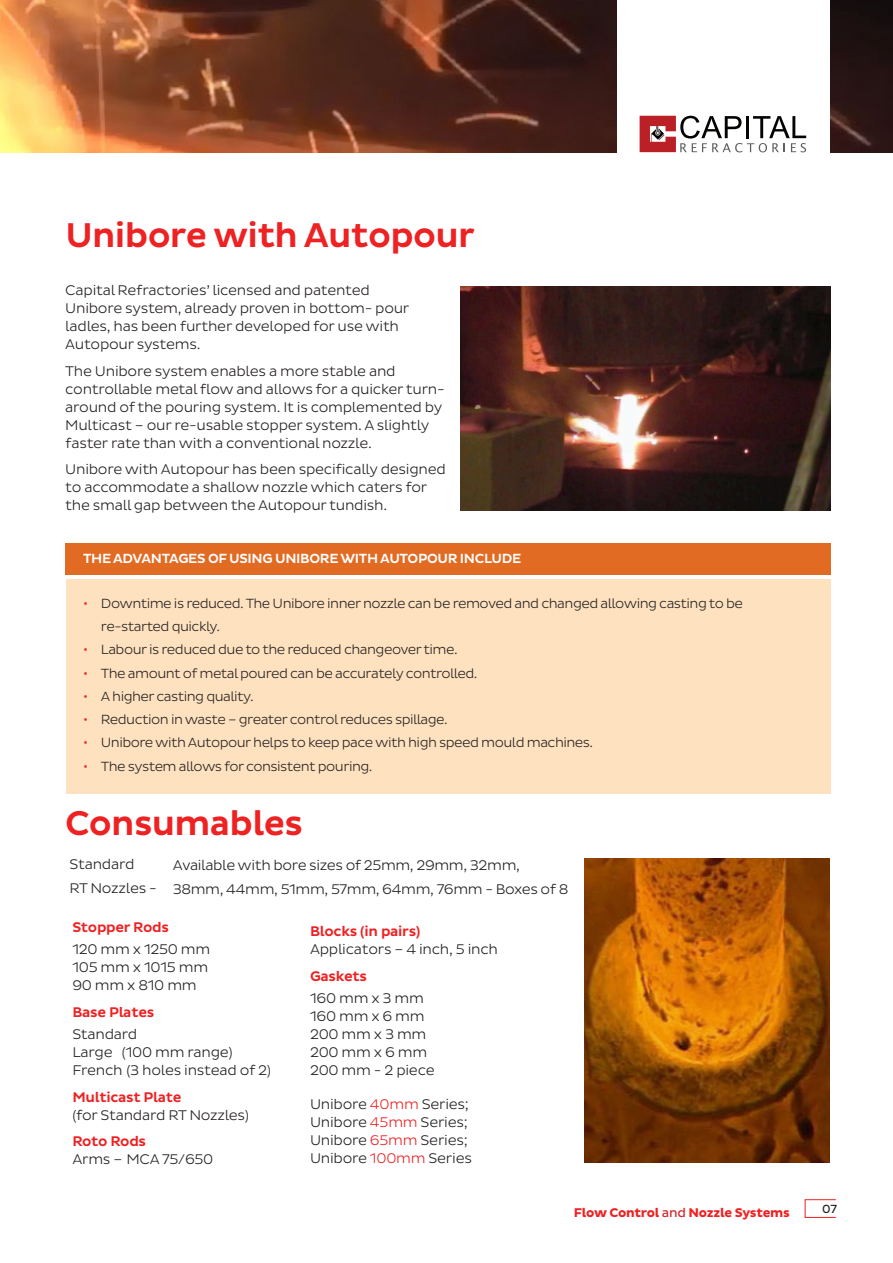
<style>
.page{position:relative;width:893px;height:1263px;background:#fff}
.page>*{position:absolute;margin:0;border:0;box-sizing:border-box;transform-origin:0 0}
.t1{font:500 34.95px "Pluto Sans";letter-spacing:-.02em;color:#ee2123}
.t2{font:300 14.25px/18px "Pluto Sans";letter-spacing:-.02em;color:#231f20}
.t3{font:500 14.25px "Pluto Sans";letter-spacing:-.02em;color:#ee2123}
.t4{font:300 13.5px/23.2px "Pluto Sans";letter-spacing:-.04em;color:#282323}
.t5{font:500 13.5px "Pluto Sans";letter-spacing:-.025em;color:#fff}
.t6{font:700 12.9px "Pluto Sans";letter-spacing:-.02em;color:#ee2123}
.t7{font:12px "Pluto Sans";color:#231f20}
.s1{font-size:15px;color:#ee2123}
.s2{font-weight:500;color:#ee2123}
.s3{color:#ee2123}
.s4{font-weight:400;color:#d1232a}
</style>
<div class="page">
<div style="left:805px;top:1199px;width:31px;height:19px;border:1px solid #ee2123"></div>
<img style="left:461px;top:287px;width:370px;height:224px">
<div style="left:65px;top:543px;width:766px;height:32px;background:#e26b24"></div>
<div style="left:66px;top:579px;width:765px;height:215px;background:#fee1bf"></div>
<img style="left:585px;top:859px;width:244px;height:304px">
<img style="left:0;top:0;width:893px;height:152px">
<div style="left:617px;top:0;width:212px;height:159px;background:#fff"></div>
<svg style="left:640px;top:116px;width:166px;height:36px"></svg>
<p class="t1" style="left:66px;top:216px;width:411px">Unibore with Autopour</p>
<p class="t2" style="left:65px;top:281px;width:346px">Capital Refractories’ licensed and patented Unibore system, already proven in bottom- pour ladles, has been further developed for use with Autopour systems.</p>
<p class="t2" style="left:65px;top:362px;width:381px">The Unibore system enables a more stable and controllable metal flow and allows for a quicker turn&shy;around of the pouring system. It is complemented by Multicast – our re-usable stopper system. A slightly faster rate than with a conventional nozzle.</p>
<p class="t2" style="left:65px;top:460px;width:382px">Unibore with Autopour has been specifically designed to accommodate a shallow nozzle which caters for the small gap between the Autopour tundish.</p>
<p class="t5" style="left:83px;top:551px;width:440px">THE ADVANTAGES OF USING UNIBORE WITH AUTOPOUR INCLUDE</p>
<p class="t4" style="left:101px;top:592px;width:644px;text-indent:-18px"><span class="s1">•</span> Downtime is reduced. The Unibore inner nozzle can be removed and changed allowing casting to be re-started quickly.</p>
<p class="t4" style="left:83px;top:638px;width:376px"><span class="s1">•</span> Labour is reduced due to the reduced changeover time.</p>
<p class="t4" style="left:83px;top:661px;width:396px"><span class="s1">•</span> The amount of metal poured can be accurately controlled.</p>
<p class="t4" style="left:83px;top:685px;width:172px"><span class="s1">•</span> A higher casting quality.</p>
<p class="t4" style="left:83px;top:708px;width:366px"><span class="s1">•</span> Reduction in waste – greater control reduces spillage.</p>
<p class="t4" style="left:83px;top:731px;width:512px"><span class="s1">•</span> Unibore with Autopour helps to keep pace with high speed mould machines.</p>
<p class="t4" style="left:83px;top:754px;width:291px"><span class="s1">•</span> The system allows for consistent pouring.</p>
<p class="t1" style="left:65px;top:803px;width:239px">Consumables</p>
<p class="t2" style="left:173px;top:853px;width:397px;line-height:24px">Available with bore sizes of 25mm, 29mm, 32mm,<br>38mm, 44mm, 51mm, 57mm, 64mm, 76mm - Boxes of 8</p>
<p class="t2" style="left:70px;top:852px;width:89px;line-height:24px">Standard<br>RT Nozzles -</p>
<p class="t3" style="left:72px;top:919px;width:98px">Stopper Rods</p>
<p class="t2" style="left:72px;top:941px;width:140px">120 mm x 1250 mm<br>105 mm x 1015 mm<br>90 mm x 810 mm</p>
<p class="t3" style="left:72px;top:1004px;width:83px">Base Plates</p>
<p class="t2" style="left:72px;top:1025px;width:200px">Standard<br>Large (100 mm range)<br>French (3 holes instead of 2)</p>
<p class="t2" style="left:72px;top:1088px;width:178px"><span class="s2">Multicast Plate<br></span>(for Standard RT Nozzles)</p>
<p class="t2" style="left:72px;top:1132px;width:143px"><span class="s2">Roto Rods<br></span>Arms – MCA 75/650</p>
<p class="t2" style="left:310px;top:922px;width:189px"><span class="s2">Blocks (in pairs)<br></span>Applicators – 4 inch, 5 inch</p>
<p class="t3" style="left:310px;top:968px;width:58px">Gaskets</p>
<p class="t2" style="left:310px;top:989px;width:126px">160 mm x 3 mm<br>160 mm x 6 mm<br>200 mm x 3 mm<br>200 mm x 6 mm<br>200 mm - 2 piece</p>
<p class="t2" style="left:310px;top:1095px;width:163px">Unibore <span class="s3">40mm</span> Series;<br>Unibore <span class="s3">45mm</span> Series;<br>Unibore <span class="s3">65mm</span> Series;<br>Unibore <span class="s3">100mm</span> Series</p>
<p class="t6" style="left:574px;top:1205px;width:218px">Flow Control <span class="s4">and</span> Nozzle Systems</p>
<p class="t7" style="left:822px;top:1201px;width:16px">07</p>
</div>
